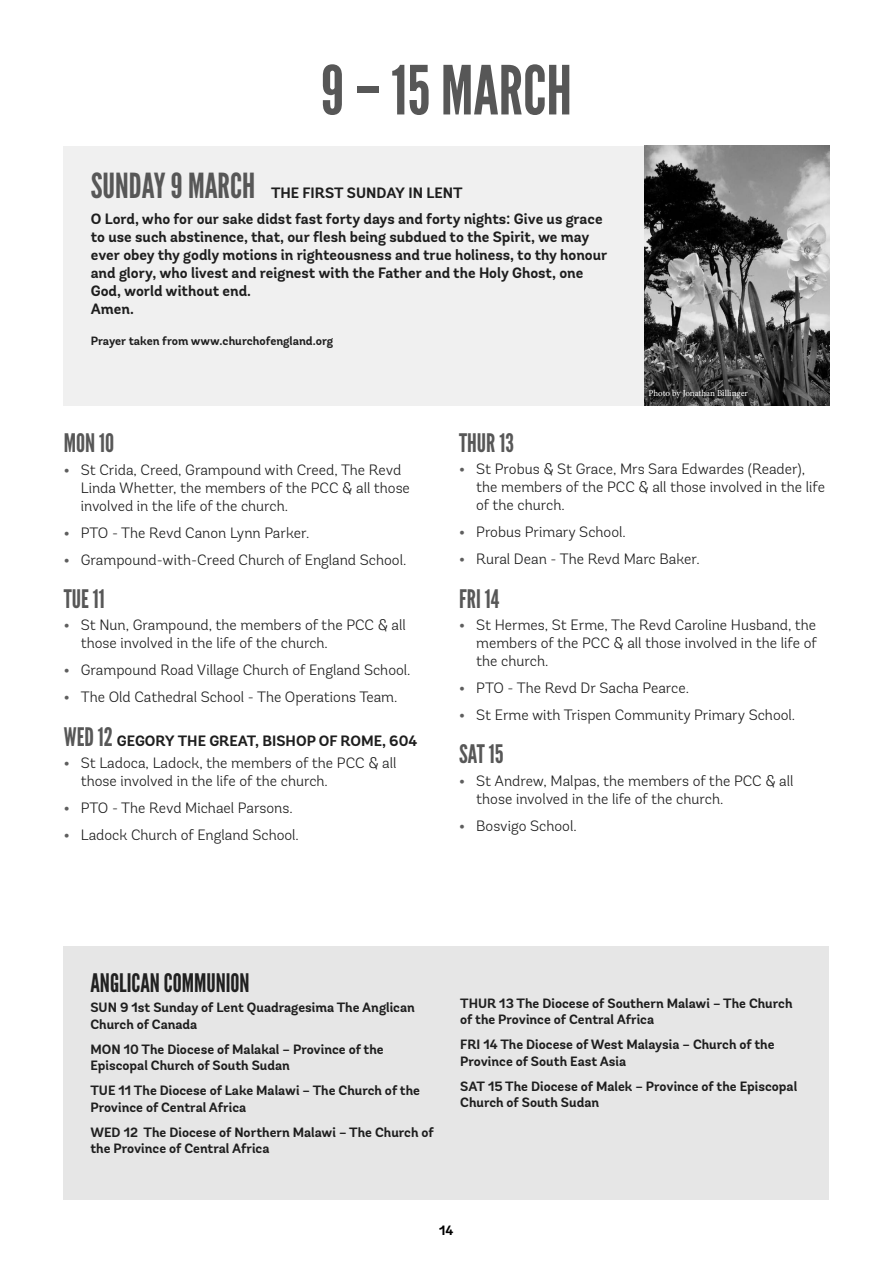
<style>
.page{position:relative;width:893px;height:1263px;background:#fff}
.page>*{position:absolute;margin:0;border:0;box-sizing:border-box;transform-origin:0 0}
.t1{font:67.5px "League Gothic";color:#575757}
.t2{font:34.5px "League Gothic";color:#575757}
.t3{font:25.5px "League Gothic";color:#575757}
.t4{font:25.5px "League Gothic";color:#202020}
.t5{font:300 15px/18px "Andes Rounded";color:#1e1e1e}
.t6{font:700 15px/18px "Andes Rounded";color:#1e1e1e}
.t7{font:700 13.5px/16.5px "Andes Rounded";color:#1e1e1e}
.t8{font:700 13.5px "Andes Rounded";color:#000}
.t9{font:700 12px "Andes Rounded";color:#1e1e1e}
.t10{font:9px "Minion Pro";letter-spacing:-.005em;color:#fff}
.s1{font-weight:700;color:#5e5e5e}
.s2{font-family:"League Gothic";font-weight:400;font-size:25.5px;color:#575757}
.s3{color:#202020}
</style>
<div class="page">
<div style="left:64px;top:146px;width:765px;height:259px;background:#f0f0f0"></div>
<img style="left:644px;top:146px;width:185px;height:259px">
<div style="left:64px;top:946px;width:765px;height:254px;background:#e6e6e6"></div>
<h1 class="t1" style="left:321px;top:50px;width:253px">9 – 15 MARCH</h1>
<h2 class="t2" style="left:91px;top:165px;width:166px">SUNDAY 9 MARCH</h2>
<p class="t6" style="left:91px;top:180px;width:513px;line-height:26.5px;text-indent:180px">THE FIRST SUNDAY IN LENT<br>O Lord, who for our sake didst fast forty days and forty nights: Give us grace</p>
<p class="t6" style="left:91px;top:228px;width:518px">to use such abstinence, that, our flesh being subdued to the Spirit, we may ever obey thy godly motions in righteousness and true holiness, to thy honour and glory, who livest and reignest with the Father and the Holy Ghost, one God, world without end.<br>Amen.</p>
<p class="t9" style="left:91px;top:333px;width:244px">Prayer taken from www.churchofengland.org</p>
<p class="t10" style="left:648px;top:387px;width:101px">Photo by Jonathan Billinger</p>
<h3 class="t3" style="left:64px;top:428px;width:52px">MON 10</h3>
<p class="t5" style="left:81px;top:460px;width:331px;text-indent:-17px"><span class="s1">•</span> St Crida, Creed, Grampound with Creed, The Revd<br>Linda Whetter, the members of the PCC &amp; all those involved in the life of the church.</p>
<p class="t5" style="left:64px;top:523px;width:247px"><span class="s1">•</span> PTO - The Revd Canon Lynn Parker.</p>
<p class="t5" style="left:64px;top:550px;width:344px"><span class="s1">•</span> Grampound-with-Creed Church of England School.</p>
<h3 class="t3" style="left:64px;top:584px;width:42px">TUE 11</h3>
<p class="t5" style="left:81px;top:616px;width:327px;text-indent:-17px"><span class="s1">•</span> St Nun, Grampound, the members of the PCC &amp; all those involved in the life of the church.</p>
<p class="t5" style="left:64px;top:661px;width:348px"><span class="s1">•</span> Grampound Road Village Church of England School.</p>
<p class="t5" style="left:64px;top:688px;width:335px"><span class="s1">•</span> The Old Cathedral School - The Operations Team.</p>
<p class="t6" style="left:64px;top:732px;width:355px"><span class="s2">WED 12</span> GEGORY THE GREAT, BISHOP OF ROME, 604</p>
<p class="t5" style="left:81px;top:754px;width:317px;text-indent:-17px"><span class="s1">•</span> St Ladoca, Ladock, the members of the PCC &amp; all those involved in the life of the church.</p>
<p class="t5" style="left:64px;top:799px;width:230px"><span class="s1">•</span> PTO - The Revd Michael Parsons.</p>
<p class="t5" style="left:64px;top:826px;width:237px"><span class="s1">•</span> Ladock Church of England School.</p>
<h3 class="t3" style="left:459px;top:428px;width:56px">THUR 13</h3>
<p class="t5" style="left:476px;top:460px;width:350px;text-indent:-17px"><span class="s1">•</span> St Probus &amp; St Grace, Mrs Sara Edwardes (Reader), the members of the PCC &amp; all those involved in the life of the church.</p>
<p class="t5" style="left:459px;top:523px;width:168px"><span class="s1">•</span> Probus Primary School.</p>
<p class="t5" style="left:459px;top:550px;width:242px"><span class="s1">•</span> Rural Dean - The Revd Marc Baker.</p>
<h3 class="t3" style="left:459px;top:583px;width:42px">FRI 14</h3>
<p class="t5" style="left:476px;top:616px;width:342px;text-align:justify;text-indent:-17px"><span class="s1">•</span> St Hermes, St Erme, The Revd Caroline Husband, the members of the PCC &amp; all those involved in the life of the church.</p>
<p class="t5" style="left:459px;top:679px;width:231px"><span class="s1">•</span> PTO - The Revd Dr Sacha Pearce.</p>
<p class="t5" style="left:459px;top:706px;width:338px"><span class="s1">•</span> St Erme with Trispen Community Primary School.</p>
<h3 class="t3" style="left:459px;top:739px;width:46px">SAT 15</h3>
<p class="t5" style="left:476px;top:771px;width:319px;text-indent:-17px"><span class="s1">•</span> St Andrew, Malpas, the members of the PCC &amp; all those involved in the life of the church.</p>
<p class="t5" style="left:459px;top:816px;width:119px"><span class="s1">•</span> Bosvigo School.</p>
<h3 class="t4" style="left:90px;top:967px;width:161px">ANGLICAN COMMUNION</h3>
<p class="t7" style="left:90px;top:1000px;width:326px"><span class="s3">SUN 9</span> 1st Sunday of Lent Quadragesima The Anglican<br>Church of Canada</p>
<p class="t7" style="left:90px;top:1041px;width:295px"><span class="s3">MON 10</span> The Diocese of Malakal – Province of the<br>Episcopal Church of South Sudan</p>
<p class="t7" style="left:90px;top:1083px;width:331px"><span class="s3">TUE 11</span> The Diocese of Lake Malawi – The Church of the<br>Province of Central Africa</p>
<p class="t7" style="left:90px;top:1124px;width:345px"><span class="s3">WED 12</span> The Diocese of Northern Malawi – The Church of the Province of Central Africa</p>
<p class="t7" style="left:460px;top:995px;width:334px"><span class="s3">THUR 13</span> The Diocese of Southern Malawi – The Church of the Province of Central Africa</p>
<p class="t7" style="left:460px;top:1037px;width:316px"><span class="s3">FRI 14</span> The Diocese of West Malaysia – Church of the<br>Province of South East Asia</p>
<p class="t7" style="left:460px;top:1078px;width:339px"><span class="s3">SAT 15</span> The Diocese of Malek – Province of the Episcopal<br>Church of South Sudan</p>
<p class="t8" style="left:439px;top:1222px;width:16px">14</p>
</div>
